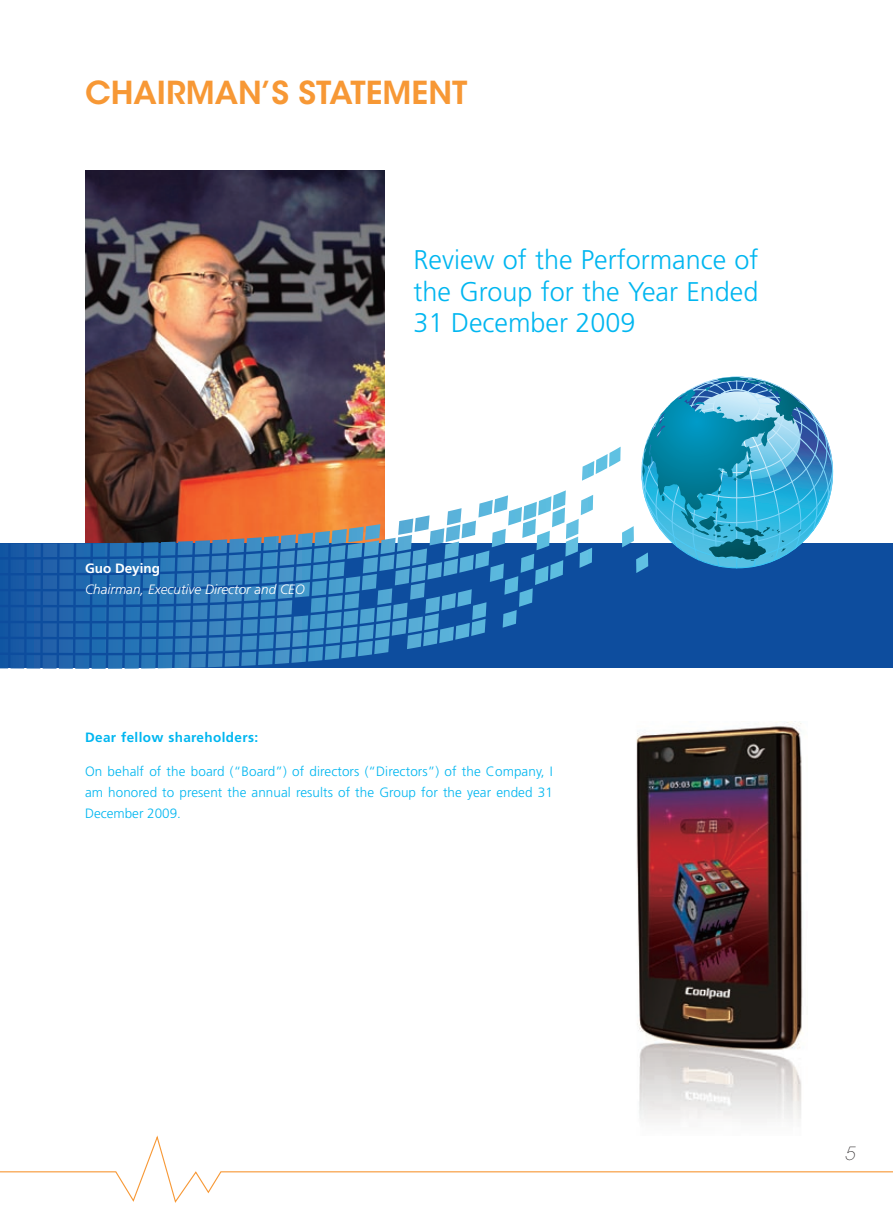
<style>
.page{position:relative;width:893px;height:1212px;background:#fff}
.page>*{position:absolute;margin:0;border:0;box-sizing:border-box;transform-origin:0 0}
.t1{font:600 31.5px "ITC Avant Garde Std";color:#f79835}
.t2{font:300 27px/31.5px "Frutiger LT Std";color:#00b6f0;text-align:justify}
.t3{font:italic 200 18px "ITC Avant Garde Std";color:#231f20}
.t4{font:300 13.5px/21px "Frutiger LT Std";letter-spacing:.005em;color:#00b6f0;text-align:justify}
.t5{font:italic 300 13.5px "Frutiger LT Std";color:#fff}
.t6{font:700 13.5px "Frutiger LT Std";letter-spacing:.03em;color:#00b6f0}
.t7{font:700 13.5px "Frutiger LT Std";color:#fff}
</style>
<div class="page">
<svg style="left:0;top:1135px;width:893px;height:68px"></svg>
<img style="left:585px;top:721px;width:223px;height:430px">
<img style="left:85px;top:170px;width:299px;height:373px">
<svg style="left:0;top:543px;width:893px;height:125px;background:#1c61aa"></svg>
<svg style="left:331px;top:377px;width:506px;height:191px"></svg>
<h1 class="t1" style="left:85px;top:73px;width:45px">CHAIR</h1>
<h1 class="t1" style="left:186px;top:73px;width:131px">MAN’S STATE</h1>
<h1 class="t1" style="left:383px;top:73px;width:86px">MENT</h1>
<p class="t7" style="left:85px;top:560px;width:77px">Guo Deying</p>
<p class="t5" style="left:85px;top:581px;width:221px">Chairman, Executive Director and CEO</p>
<h2 class="t2" style="left:414px;top:244px;width:346px">Review of the Performance of the Group for the Year Ended 31 December 2009</h2>
<p class="t6" style="left:85px;top:729px;width:175px">Dear fellow shareholders:</p>
<p class="t4" style="left:85px;top:761px;width:469px">On behalf of the board (“Board”) of directors (“Directors”) of the Company, I am honored to present the annual results of the Group for the year ended 31<br>December 2009.</p>
<h3 class="t3" style="left:845px;top:1143px;width:11px">5</h3>
</div>
